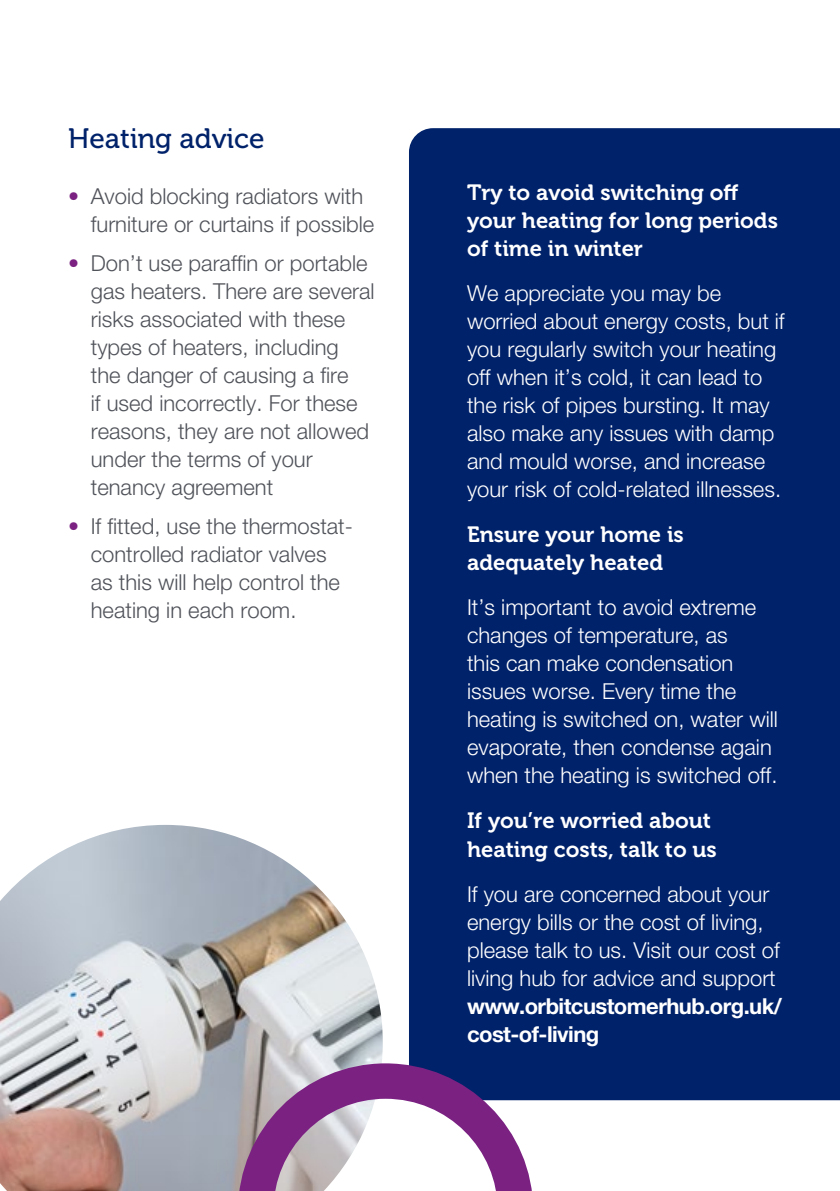
<style>
.page{position:relative;width:840px;height:1191px;background:#fff}
.page>*{position:absolute;margin:0;border:0;box-sizing:border-box;transform-origin:0 0}
.t1{font:28px "Museo 500";color:#00226a}
.t2{font:300 22px/28px "Helvetica Neue LT Std";color:#fff}
.t3{font:300 22px/28px "Helvetica Neue LT Std";color:#50535a}
.t4{font:22px/28px "Museo 700";color:#fff}
.t5{font:700 22px/28px "Helvetica Neue LT Std";letter-spacing:-.025em;color:#fff}
.s1{color:#7a2182}
</style>
<div class="page">
<div style="left:409px;top:128px;width:430px;height:972px;background:#00226a"></div>
<img style="left:0;top:825px;width:382px;height:366px">
<svg style="left:238px;top:1063px;width:295px;height:128px"></svg>
<p class="t1" style="left:68px;top:122px;width:198px">Heating advice</p>
<p class="t3" style="left:91px;top:181px;width:285px;text-indent:-23px"><span class="s1">•</span> Avoid blocking radiators with furniture or curtains if possible</p>
<p class="t3" style="left:91px;top:249px;width:285px;text-indent:-23px"><span class="s1">•</span> Don’t use paraffin or portable gas heaters. There are several risks associated with these types of heaters, including<br>the danger of causing a fire<br>if used incorrectly. For these reasons, they are not allowed under the terms of your tenancy agreement</p>
<p class="t3" style="left:91px;top:512px;width:263px;text-indent:-23px"><span class="s1">•</span> If fitted, use the thermostat&shy;controlled radiator valves as this will help control the heating in each room.</p>
<p class="t4" style="left:467px;top:179px;width:312px">Try to avoid switching off your heating for long periods of time in winter</p>
<p class="t2" style="left:467px;top:279px;width:319px">We appreciate you may be worried about energy costs, but if you regularly switch your heating off when it’s cold, it can lead to the risk of pipes bursting. It may also make any issues with damp and mould worse, and increase your risk of cold-related illnesses.</p>
<p class="t4" style="left:467px;top:521px;width:218px">Ensure your home is adequately heated</p>
<p class="t2" style="left:467px;top:593px;width:312px">It’s important to avoid extreme changes of temperature, as<br>this can make condensation issues worse. Every time the heating is switched on, water will evaporate, then condense again when the heating is switched off.</p>
<p class="t4" style="left:467px;top:807px;width:251px">If you’re worried about heating costs, talk to us</p>
<p class="t2" style="left:467px;top:879px;width:314px">If you are concerned about your energy bills or the cost of living, please talk to us. Visit our cost of living hub for advice and support</p>
<p class="t5" style="left:467px;top:991px;width:316px">www.orbitcustomerhub.org.uk/ cost-of-living</p>
</div>
